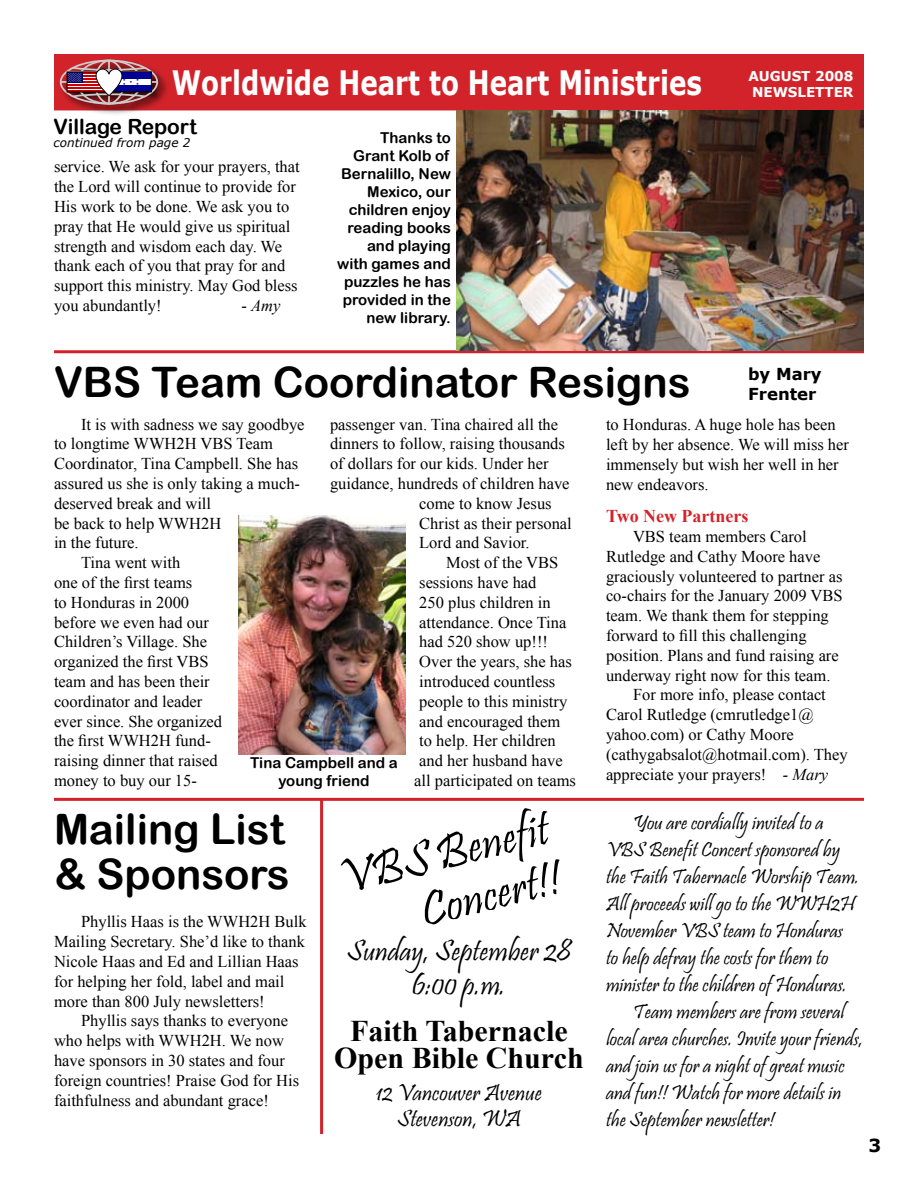
<style>
.page{position:relative;width:918px;height:1188px;background:#fff}
.page>*{position:absolute;margin:0;border:0;box-sizing:border-box;transform-origin:0 0}
.t1{font:49.5px/51px "Pristina";color:#000;text-align:right}
.t2{font:42px/45px "Arial Rounded MT Bold";color:#000}
.t3{font:700 33.6px "Verdana";color:#fff;scale:.78 1}
.t4{font:700 30px/27px "Times New Roman";color:#000;text-align:center}
.t5{font:30px/33.8px "Pristina";color:#000;text-align:center}
.t6{font:24px/25.5px "Pristina";color:#000;text-align:center}
.t7{font:21px "Pristina";color:#000}
.t8{font:21px "Arial Rounded MT Bold";color:#000}
.t9{font:700 18px "Times New Roman";color:#d2232a}
.t10{font:16.5px/19.8px "Times New Roman";color:#000}
.t11{font:700 16.5px/19.8px "Verdana";color:#000}
.t12{font:italic 16.5px "Times New Roman";color:#000}
.t13{font:15px/18px "Arial Rounded MT Bold";color:#000;text-align:center}
.t14{font:700 13.5px/16.2px "Verdana";color:#fff}
.t15{font:italic 12px "Verdana";color:#000}
.s1{font-style:normal}
.s2{font-style:italic}
</style>
<div class="page">
<div style="left:55px;top:55px;width:808px;height:55px;background:#d2232a"></div>
<div style="left:54px;top:54px;width:810px;height:56px;border:2px solid #d2232a"></div>
<div style="left:58px;top:58px;width:113px;height:59px;background:#000;opacity:.75"></div>
<div style="left:60px;top:60px;width:98px;height:45px;border:2px solid #ccc;border-radius:50%"></div>
<hr style="left:108px;top:60px;width:2px;height:44px;background:#ccc">
<hr style="left:61px;top:81px;width:97px;height:2px;background:#ccc">
<div style="left:67px;top:72px;width:38px;height:20px;border:1px solid #000"></div>
<div style="left:111px;top:72px;width:40px;height:20px;background:#fff"></div>
<div style="left:111px;top:72px;width:40px;height:6px;background:#009"></div>
<div style="left:111px;top:85px;width:40px;height:7px;background:#009"></div>
<hr style="left:54px;top:350px;width:810px;height:3px;background:#d2232a">
<img style="left:238px;top:515px;width:168px;height:239px">
<hr style="left:54px;top:798px;width:810px;height:3px;background:#d2232a">
<hr style="left:320px;top:800px;width:3px;height:334px;background:#d2232a">
<img style="left:456px;top:111px;width:408px;height:239px">
<svg style="left:68px;top:65px;width:79px;height:34px"></svg>
<h3 class="t3" style="left:172px;top:61px;width:681px">Worldwide Heart to Heart Ministries</h3>
<p class="t8" style="left:54px;top:114px;width:145px">Village Report</p>
<p class="t15" style="left:54px;top:135px;width:138px">continued from page 2</p>
<p class="t10" style="left:54px;top:157px;width:247px">service. We ask for your prayers, that the Lord will continue to provide for<br>His work to be done. We ask you to pray that He would give us spiritual strength and wisdom each day. We thank each of you that pray for and support this ministry. May God bless you abundantly!</p>
<p class="t12" style="left:242px;top:294px;width:40px"><span class="s1">-</span> Amy</p>
<p class="t13" style="left:337px;top:129px;width:115px;text-align:right">Thanks to<br>Grant Kolb of<br>Bernalillo, New<br>Mexico, our children enjoy reading books and playing with games and puzzles he has provided in the new library.</p>
<p class="t14" style="left:748px;top:67px;width:107px">AUGUST 2008<br>NEWSLETTER</p>
<h2 class="t2" style="left:54px;top:359px;width:638px">VBS Team Coordinator Resigns</h2>
<p class="t11" style="left:748px;top:363px;width:75px">by Mary<br>Frenter</p>
<p class="t10" style="left:81px;top:414px;width:225px">It is with sadness we say goodbye</p>
<p class="t10" style="left:54px;top:434px;width:220px">to longtime WWH2H VBS Team</p>
<p class="t10" style="left:54px;top:453px;width:246px">Coordinator, Tina Campbell. She has</p>
<p class="t10" style="left:54px;top:473px;width:248px">assured us she is only taking a much-</p>
<p class="t10" style="left:54px;top:493px;width:159px">deserved break and will</p>
<p class="t10" style="left:54px;top:513px;width:169px">be back to help WWH2H</p>
<p class="t10" style="left:54px;top:533px;width:86px">in the future.</p>
<p class="t10" style="left:81px;top:552px;width:101px">Tina went with</p>
<p class="t10" style="left:54px;top:572px;width:140px">one of the first teams</p>
<p class="t10" style="left:54px;top:592px;width:137px">to Honduras in 2000</p>
<p class="t10" style="left:54px;top:612px;width:156px">before we even had our</p>
<p class="t10" style="left:54px;top:632px;width:155px">Children’s Village. She</p>
<p class="t10" style="left:54px;top:651px;width:156px">organized the first VBS</p>
<p class="t10" style="left:54px;top:671px;width:157px">team and has been their</p>
<p class="t10" style="left:54px;top:691px;width:150px">coordinator and leader</p>
<p class="t10" style="left:54px;top:711px;width:170px">ever since. She organized</p>
<p class="t10" style="left:54px;top:731px;width:158px">the first WWH2H fund-</p>
<p class="t10" style="left:54px;top:750px;width:165px">raising dinner that raised</p>
<p class="t10" style="left:54px;top:770px;width:144px">money to buy our 15-</p>
<p class="t10" style="left:330px;top:414px;width:230px">passenger van. Tina chaired all the</p>
<p class="t10" style="left:330px;top:434px;width:236px">dinners to follow, raising thousands</p>
<p class="t10" style="left:330px;top:453px;width:220px">of dollars for our kids. Under her</p>
<p class="t10" style="left:330px;top:473px;width:241px">guidance, hundreds of children have</p>
<p class="t10" style="left:419px;top:493px;width:134px">come to know Jesus</p>
<p class="t10" style="left:419px;top:513px;width:154px">Christ as their personal</p>
<p class="t10" style="left:419px;top:533px;width:112px">Lord and Savior.</p>
<p class="t10" style="left:446px;top:552px;width:114px">Most of the VBS</p>
<p class="t10" style="left:419px;top:572px;width:119px">sessions have had</p>
<p class="t10" style="left:419px;top:592px;width:133px">250 plus children in</p>
<p class="t10" style="left:419px;top:612px;width:149px">attendance. Once Tina</p>
<p class="t10" style="left:419px;top:632px;width:130px">had 520 show up!!!</p>
<p class="t10" style="left:419px;top:651px;width:154px">Over the years, she has</p>
<p class="t10" style="left:419px;top:671px;width:138px">introduced countless</p>
<p class="t10" style="left:419px;top:691px;width:150px">people to this ministry</p>
<p class="t10" style="left:419px;top:711px;width:143px">and encouraged them</p>
<p class="t10" style="left:419px;top:731px;width:138px">to help. Her children</p>
<p class="t10" style="left:419px;top:750px;width:145px">and her husband have</p>
<p class="t10" style="left:414px;top:770px;width:163px">all participated on teams</p>
<p class="t10" style="left:606px;top:415px;width:245px">to Honduras. A huge hole has been left by her absence. We will miss her immensely but wish her well in her new endeavors.</p>
<p class="t9" style="left:606px;top:504px;width:144px">Two New Partners</p>
<p class="t10" style="left:633px;top:526px;width:175px">VBS team members Carol</p>
<p class="t10" style="left:606px;top:546px;width:216px">Rutledge and Cathy Moore have</p>
<p class="t10" style="left:606px;top:566px;width:238px">graciously volunteered to partner as</p>
<p class="t10" style="left:606px;top:586px;width:238px">co-chairs for the January 2009 VBS</p>
<p class="t10" style="left:606px;top:606px;width:224px">team. We thank them for stepping</p>
<p class="t10" style="left:606px;top:625px;width:202px">forward to fill this challenging</p>
<p class="t10" style="left:606px;top:645px;width:234px">position. Plans and fund raising are</p>
<p class="t10" style="left:606px;top:665px;width:226px">underway right now for this team.</p>
<p class="t10" style="left:633px;top:685px;width:194px">For more info, please contact</p>
<p class="t10" style="left:606px;top:705px;width:209px">Carol Rutledge (cmrutledge1@</p>
<p class="t10" style="left:606px;top:724px;width:189px">yahoo.com) or Cathy Moore</p>
<p class="t10" style="left:606px;top:744px;width:243px">(cathygabsalot@hotmail.com). They</p>
<p class="t10" style="left:606px;top:764px;width:224px">appreciate your prayers! <span class="s2">- Mary</span></p>
<p class="t13" style="left:250px;top:754px;width:149px">Tina Campbell and a young friend</p>
<h2 class="t2" style="left:54px;top:806px;width:237px">Mailing List &amp; Sponsors</h2>
<p class="t10" style="left:54px;top:912px;width:254px;text-indent:27px">Phyllis Haas is the WWH2H Bulk Mailing Secretary. She’d like to thank Nicole Haas and Ed and Lillian Haas for helping her fold, label and mail more than 800 July newsletters!</p>
<p class="t10" style="left:54px;top:1011px;width:247px;text-indent:27px">Phyllis says thanks to everyone who helps with WWH2H. We now have sponsors in 30 states and four foreign countries! Praise God for His faithfulness and abundant grace!</p>
<h1 class="t1" style="left:335px;top:859px;width:216px;rotate:-14deg">VBS Benefit<br>Concert!!</h1>
<p class="t7" style="left:633px;top:811px;width:192px">You are cordially invited to a</p>
<p class="t7" style="left:606px;top:838px;width:236px">VBS Benefit Concert sponsored by</p>
<p class="t7" style="left:606px;top:865px;width:255px">the Faith Tabernacle Worship Team.</p>
<p class="t7" style="left:606px;top:892px;width:250px">All proceeds will go to the WWH2H</p>
<p class="t7" style="left:606px;top:919px;width:239px">November VBS team to Honduras</p>
<p class="t7" style="left:606px;top:946px;width:224px">to help defray the costs for them to</p>
<p class="t7" style="left:606px;top:973px;width:243px">minister to the children of Honduras.</p>
<p class="t7" style="left:633px;top:1000px;width:213px">Team members are from several</p>
<p class="t7" style="left:606px;top:1027px;width:258px">local area churches. Invite your friends,</p>
<p class="t7" style="left:606px;top:1054px;width:240px">and join us for a night of great music</p>
<p class="t7" style="left:606px;top:1081px;width:237px">and fun!! Watch for more details in</p>
<p class="t7" style="left:606px;top:1108px;width:170px">the September newsletter!</p>
<h3 class="t5" style="left:347px;top:937px;width:226px">Sunday, September 28<br>6:00 p.m.</h3>
<h3 class="t4" style="left:334px;top:1017px;width:251px">Faith Tabernacle<br>Open Bible Church</h3>
<h3 class="t6" style="left:376px;top:1083px;width:167px">12 Vancouver Avenue<br>Stevenson, WA</h3>
</div>
